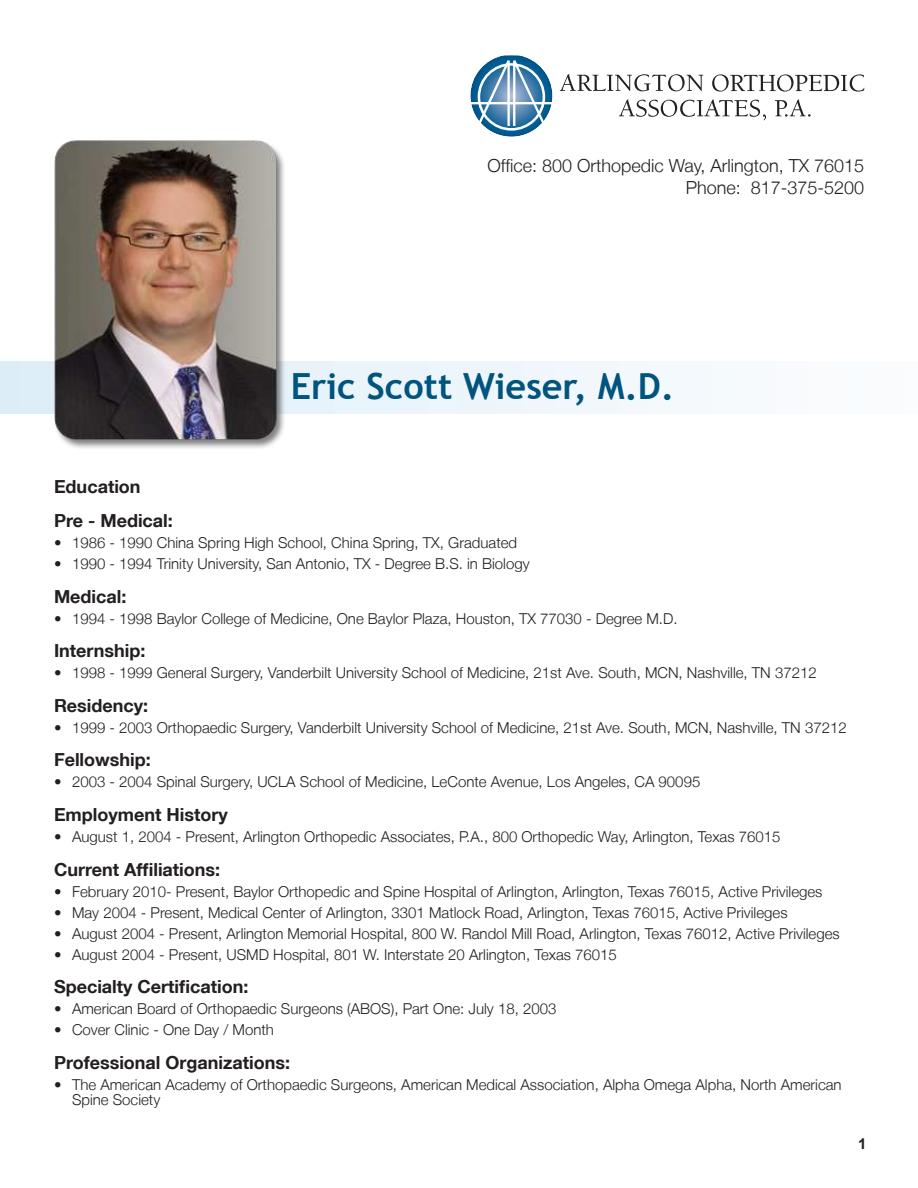
<style>
.page{position:relative;width:918px;height:1188px;background:#fff}
.page>*{position:absolute;margin:0;border:0;box-sizing:border-box;transform-origin:0 0}
.t1{font:700 36px "Trebuchet MS";color:#00547d}
.t2{font:700 18px/33.6px "Helvetica Neue LT";color:#231f20}
.t3{font:300 18px/21.6px "Helvetica Neue LT";color:#231f20;text-align:right}
.t4{font:300 15px/15px "Helvetica Neue LT";color:#231f20}
.t5{font:700 15px "Arial";color:#231f20}
</style>
<div class="page">
<svg style="left:0;top:361px;width:712px;height:52px;fill:#edf5fb"></svg>
<svg style="left:619px;top:100px;width:147px;height:20px"></svg>
<svg style="left:775px;top:100px;width:36px;height:17px"></svg>
<svg style="left:560px;top:74px;width:143px;height:17px"></svg>
<svg style="left:712px;top:74px;width:152px;height:18px"></svg>
<svg style="left:470px;top:55px;width:83px;height:82px"></svg>
<img style="left:51px;top:140px;width:237px;height:308px">
<p class="t3" style="left:487px;top:155px;width:378px">Ofice: 800 Orthopedic Way, Arlington, TX 76015<br>Phone: 817-375-5200</p>
<h1 class="t1" style="left:291px;top:373px;width:385px">Eric Scott Wieser, M.D.</h1>
<p class="t2" style="left:54px;top:472px;width:120px">Education<br>Pre - Medical:</p>
<p class="t4" style="left:54px;top:535px;width:465px">• 1986 - 1990 China Spring High School, China Spring, TX, Graduated</p>
<p class="t4" style="left:54px;top:556px;width:477px">• 1990 - 1994 Trinity University, San Antonio, TX - Degree B.S. in Biology</p>
<p class="t2" style="left:54px;top:581px;width:74px">Medical:</p>
<p class="t4" style="left:54px;top:611px;width:625px">• 1994 - 1998 Baylor College of Medicine, One Baylor Plaza, Houston, TX 77030 - Degree M.D.</p>
<p class="t2" style="left:54px;top:636px;width:93px">Internship:</p>
<p class="t4" style="left:54px;top:665px;width:764px">• 1998 - 1999 General Surgery, Vanderbilt University School of Medicine, 21st Ave. South, MCN, Nashville, TN 37212</p>
<p class="t2" style="left:54px;top:690px;width:96px">Residency:</p>
<p class="t4" style="left:54px;top:720px;width:794px">• 1999 - 2003 Orthopaedic Surgery, Vanderbilt University School of Medicine, 21st Ave. South, MCN, Nashville, TN 37212</p>
<p class="t2" style="left:54px;top:745px;width:98px">Fellowship:</p>
<p class="t4" style="left:54px;top:774px;width:648px">• 2003 - 2004 Spinal Surgery, UCLA School of Medicine, LeConte Avenue, Los Angeles, CA 90095</p>
<p class="t2" style="left:54px;top:799px;width:175px">Employment History</p>
<p class="t4" style="left:54px;top:829px;width:728px">• August 1, 2004 - Present, Arlington Orthopedic Associates, P.A., 800 Orthopedic Way, Arlington, Texas 76015</p>
<p class="t2" style="left:54px;top:852px;width:168px">Current Afi liations:</p>
<p class="t4" style="left:54px;top:884px;width:770px">• February 2010- Present, Baylor Orthopedic and Spine Hospital of Arlington, Arlington, Texas 76015, Active Privileges</p>
<p class="t4" style="left:54px;top:905px;width:735px">• May 2004 - Present, Medical Center of Arlington, 3301 Matlock Road, Arlington, Texas 76015, Active Privileges</p>
<p class="t4" style="left:54px;top:926px;width:787px">• August 2004 - Present, Arlington Memorial Hospital, 800 W. Randol Mill Road, Arlington, Texas 76012, Active Privileges</p>
<p class="t4" style="left:54px;top:947px;width:564px">• August 2004 - Present, USMD Hospital, 801 W. Interstate 20 Arlington, Texas 76015</p>
<p class="t2" style="left:54px;top:970px;width:196px">Specialty Certiication:</p>
<p class="t4" style="left:54px;top:1001px;width:504px">• American Board of Orthopaedic Surgeons (ABOS), Part One: July 18, 2003</p>
<p class="t4" style="left:54px;top:1022px;width:221px">• Cover Clinic - One Day / Month</p>
<p class="t2" style="left:54px;top:1047px;width:238px">Professional Organizations:</p>
<p class="t4" style="left:72px;top:1077px;width:771px;text-indent:-18px">• The American Academy of Orthopaedic Surgeons, American Medical Association, Alpha Omega Alpha, North American<br>Spine Society</p>
<p class="t5" style="left:858px;top:1135px;width:10px">1</p>
</div>
